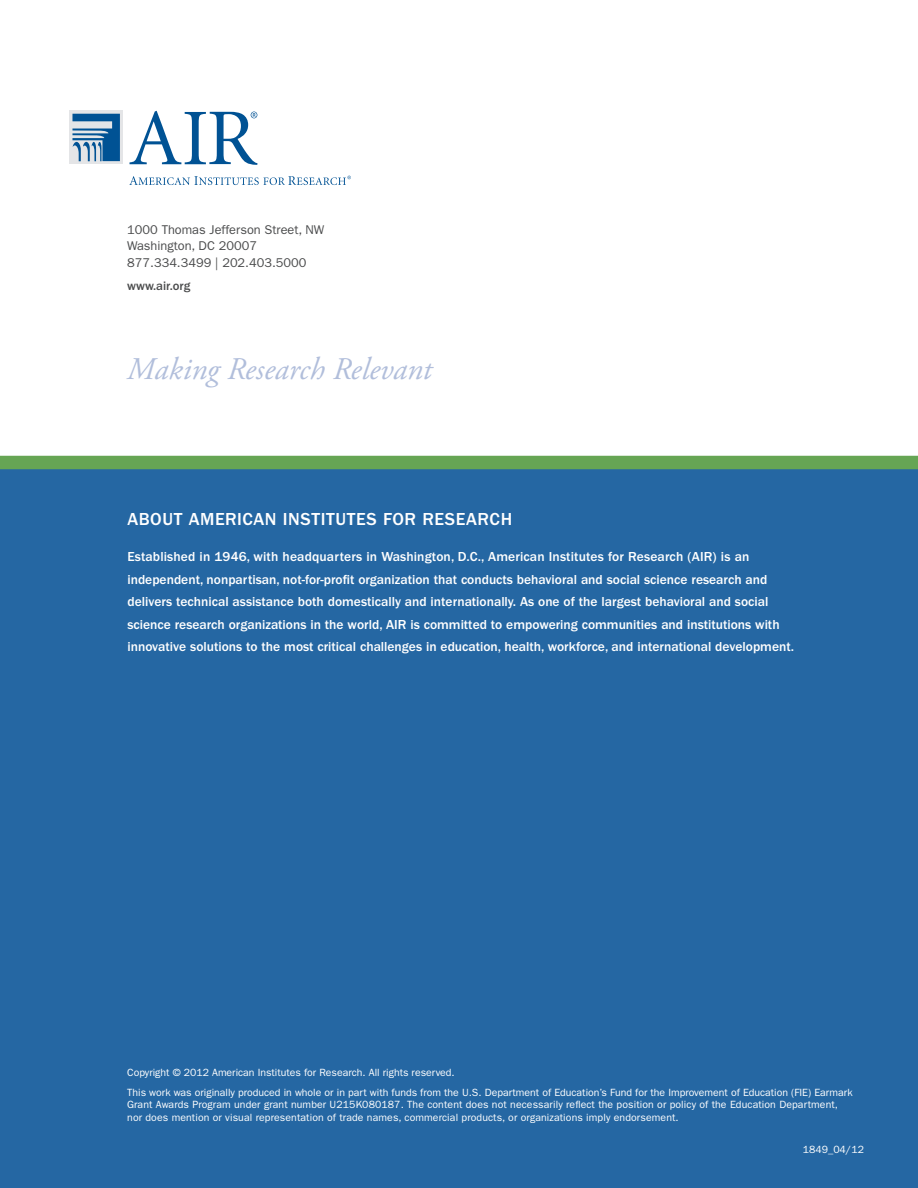
<style>
.page{position:relative;width:918px;height:1188px;background:#fff}
.page>*{position:absolute;margin:0;border:0;box-sizing:border-box;transform-origin:0 0}
.Back_Cover_-_Making{font:italic 31.5px "Adobe Garamond Pro";color:#b1bedb}
.Back_Cover_-_About_A{font:500 18px "ITC Franklin Gothic Std";letter-spacing:.03em;color:#fff}
.Back_Cover_-_About_A-2{font:500 13.5px/22.5px "ITC Franklin Gothic Std";color:#fff}
.Paragraph{font:12.75px "ITC Franklin Gothic Std";color:#4b4c4d}
.Paragraph-2{font:500 12.75px "ITC Franklin Gothic Std";color:#4b4c4d}
.Back_Cover_-_Copyrig{font:10.5px/12.6px "ITC Franklin Gothic Std";letter-spacing:.01em;color:#fff}
.Back_Cover_-_Job_Num{font:10.5px "ITC Franklin Gothic Std";color:#fff}
</style>
<div class="page">
<div style="left:0;top:469px;width:918px;height:719px;background:#2567a3"></div>
<div style="left:0;top:456px;width:918px;height:13px;background:#66a554"></div>
<svg style="left:130px;top:111px;width:128px;height:54px"></svg>
<svg style="left:70px;top:111px;width:53px;height:53px"></svg>
<svg style="left:72px;top:114px;width:48px;height:47px"></svg>
<svg style="left:129px;top:176px;width:222px;height:9px"></svg>
<p class="Paragraph" style="left:127px;top:222px;width:199px">1000 Thomas Jefferson Street, NW</p>
<p class="Paragraph" style="left:127px;top:238px;width:131px">Washington, DC 20007</p>
<p class="Paragraph" style="left:127px;top:255px;width:181px">877.334.3499 | 202.403.5000</p>
<p class="Paragraph-2" style="left:127px;top:278px;width:65px">www.air.org</p>
<p class="Back_Cover_-_Making" style="left:127px;top:351px;width:306px">Making Research Relevant</p>
<p class="Back_Cover_-_About_A" style="left:127px;top:509px;width:386px">ABOUT AMERICAN INSTITUTES FOR RESEARCH</p>
<p class="Back_Cover_-_About_A-2" style="left:127px;top:546px;width:668px">Established in 1946, with headquarters in Washington, D.C., American Institutes for Research (AIR) is an independent, nonpartisan, not-for-profit organization that conducts behavioral and social science research and delivers technical assistance both domestically and internationally. As one of the largest behavioral and social science research organizations in the world, AIR is committed to empowering communities and institutions with innovative solutions to the most critical challenges in education, health, workforce, and international development.</p>
<p class="Back_Cover_-_Copyrig" style="left:127px;top:1067px;width:329px">Copyright © 2012 American Institutes for Research. All rights reserved.</p>
<p class="Back_Cover_-_Copyrig" style="left:127px;top:1086px;width:727px">This work was originally produced in whole or in part with funds from the U.S. Department of Education’s Fund for the Improvement of Education (FIE) Earmark<br>Grant Awards Program under grant number U215K080187. The content does not necessarily reflect the position or policy of the Education Department, nor does mention or visual representation of trade names, commercial products, or organizations imply endorsement.</p>
<p class="Back_Cover_-_Job_Num" style="left:803px;top:1144px;width:63px">1849_04/12</p>
</div>
